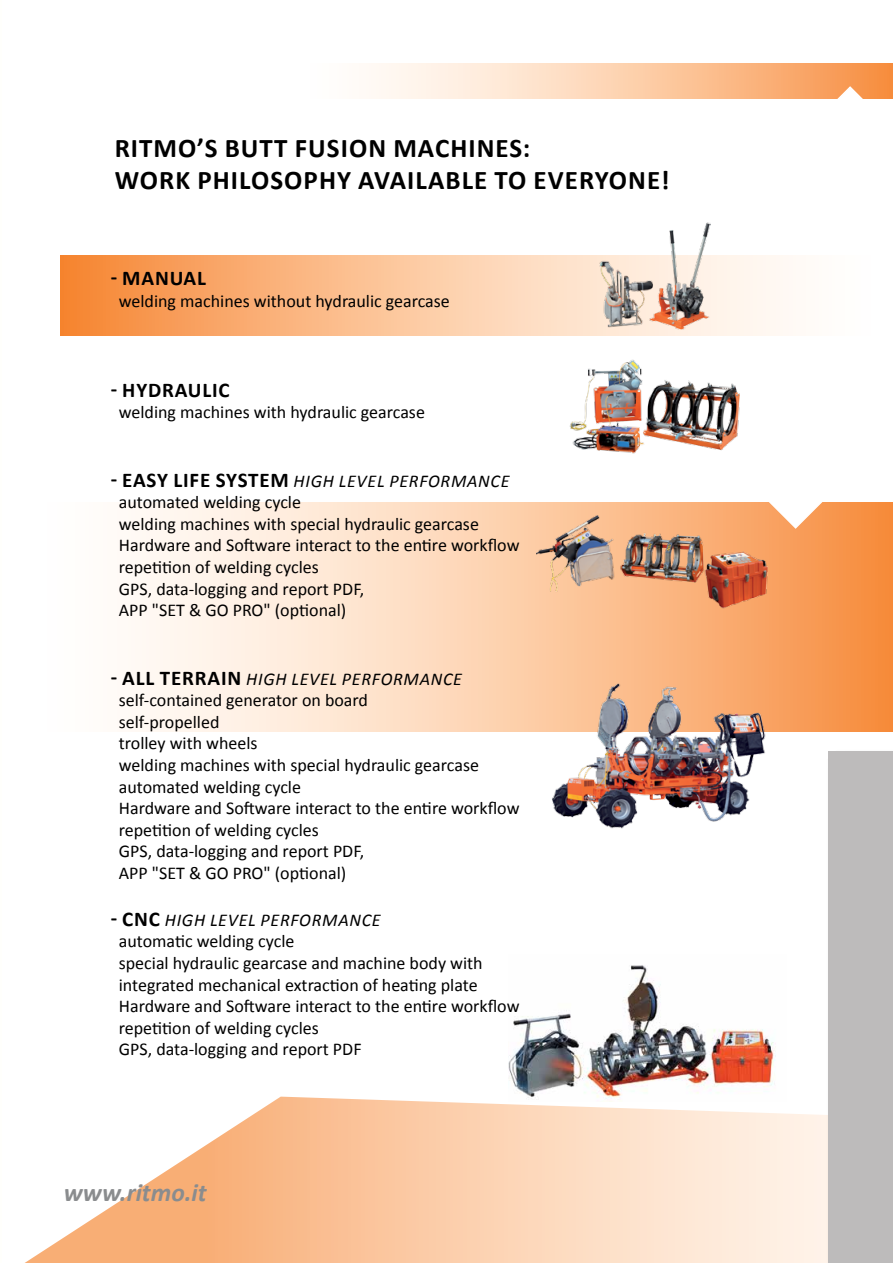
<style>
.page{position:relative;width:893px;height:1263px;background:#fff}
.page>*{position:absolute;margin:0;border:0;box-sizing:border-box;transform-origin:0 0}
.t1{font:700 27px/32.4px "Calibri";letter-spacing:.04em;color:#000}
.t2{font:italic 700 25.5px "Calibri";color:#8a8c8e}
.t3{font:700 21px "Calibri";letter-spacing:.04em;color:#000}
.t4{font:18px/21.6px "Calibri";color:#000}
.s1{font-weight:700;font-size:21px}
.s2{font-style:italic}
</style>
<div class="page">
<svg style="left:135px;top:502px;width:758px;height:229px;background:#fcd2b1"></svg>
<svg style="left:776px;top:502px;width:61px;height:28px"></svg>
<div style="left:292px;top:64px;width:601px;height:35px;background:linear-gradient(to right,#fff,#f8974e)"></div>
<svg style="left:809px;top:85px;width:78px;height:14px"></svg>
<svg style="left:25px;top:1096px;width:801px;height:167px"></svg>
<svg style="left:60px;top:255px;width:729px;height:81px;background:#fbc195"></svg>
<div style="left:826px;top:749px;width:67px;height:514px;background:#000;opacity:.5"></div>
<div style="left:829px;top:751px;width:64px;height:512px;background:#bdbbbb"></div>
<img style="left:569px;top:360px;width:171px;height:94px">
<img style="left:537px;top:502px;width:239px;height:124px">
<img style="left:509px;top:965px;width:278px;height:136px">
<img style="left:599px;top:223px;width:112px;height:106px">
<img style="left:538px;top:668px;width:240px;height:161px">
<h1 class="t1" style="left:115px;top:131px;width:556px">RITMO’S BUTT FUSION MACHINES:<br>WORK PHILOSOPHY AVAILABLE TO EVERYONE!</h1>
<p class="t3" style="left:111px;top:265px;width:97px">- MANUAL</p>
<p class="t4" style="left:119px;top:289px;width:333px">welding machines without hydraulic gearcase</p>
<p class="t3" style="left:111px;top:376px;width:121px">- HYDRAULIC</p>
<p class="t4" style="left:119px;top:400px;width:308px">welding machines with hydraulic gearcase</p>
<p class="t4" style="left:119px;top:469px;width:402px;text-indent:-8px"><span class="s1">- EASY LIFE SYSTEM</span> <span class="s2">HIGH LEVEL PERFORMANCE </span>automated welding cycle<br>welding machines with special hydraulic gearcase Hardware and Software interact to the entire workflow repetition of welding cycles<br>GPS, data-logging and report PDF,<br>APP "SET &amp; GO PRO" (optional)</p>
<p class="t4" style="left:119px;top:667px;width:402px;text-indent:-8px"><span class="s1">- ALL TERRAIN</span> <span class="s2">HIGH LEVEL PERFORMANCE </span>self-contained generator on board<br>self-propelled<br>trolley with wheels<br>welding machines with special hydraulic gearcase automated welding cycle<br>Hardware and Software interact to the entire workflow repetition of welding cycles<br>GPS, data-logging and report PDF,<br>APP "SET &amp; GO PRO" (optional)</p>
<p class="t4" style="left:119px;top:908px;width:402px;text-indent:-8px"><span class="s1">- CNC</span> <span class="s2">HIGH LEVEL PERFORMANCE<br></span>automatic welding cycle<br>special hydraulic gearcase and machine body with integrated mechanical extraction of heating plate Hardware and Software interact to the entire workflow repetition of welding cycles<br>GPS, data-logging and report PDF</p>
<h2 class="t2" style="left:64px;top:1176px;width:144px">www.ritmo.it</h2>
</div>
